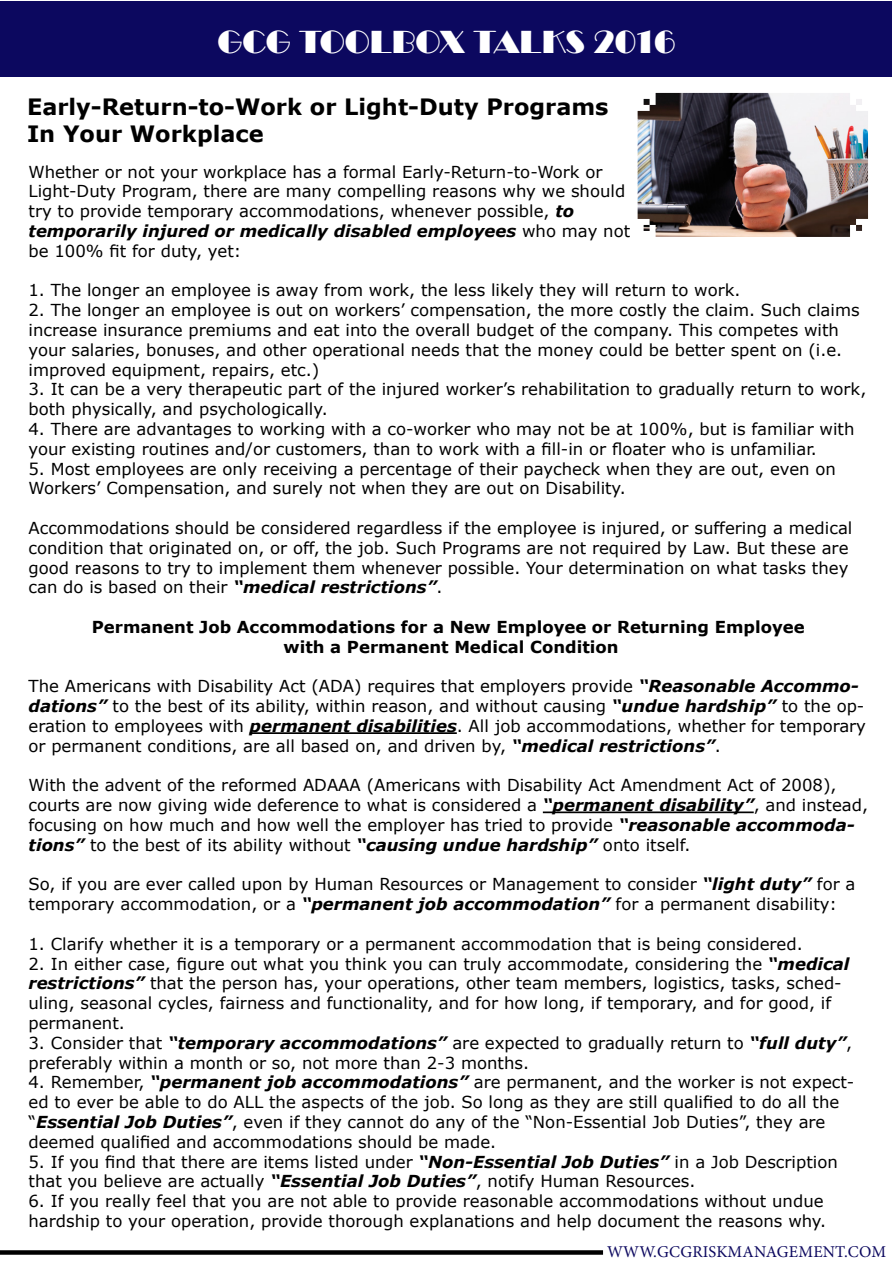
<style>
.page{position:relative;width:893px;height:1263px;background:#fff}
.page>*{position:absolute;margin:0;border:0;box-sizing:border-box;transform-origin:0 0}
.t1{font:33px "Broadway";color:#fff}
.t2{font:700 22.5px/27px "Verdana";color:#000}
.t3{font:16.5px/19.8px "Verdana";color:#000}
.t4{font:700 16.5px "Verdana";color:#000}
.t5{font:16.5px "Minion Pro";letter-spacing:.01em;color:#0c085f}
.s1{font-weight:700;font-style:italic}
</style>
<div class="page">
<div style="left:1px;top:1px;width:891px;height:75px;background:#0c085f"></div>
<hr style="left:250px;top:732px;width:207px;height:2px;background:#000">
<hr style="left:543px;top:811px;width:211px;height:2px;background:#000">
<div style="left:0;top:1250px;width:603px;height:5px;background:#000"></div>
<img style="left:638px;top:93px;width:230px;height:144px">
<p class="t1" style="left:218px;top:23px;width:459px">GCG TOOLBOX TALKS 2016</p>
<p class="t2" style="left:27px;top:92px;width:583px">Early-Return-to-Work or Light-Duty Programs<br>In Your Workplace</p>
<p class="t3" style="left:28px;top:161px;width:603px">Whether or not your workplace has a formal Early-Return-to-Work or Light-Duty Program, there are many compelling reasons why we should try to provide temporary accommodations, whenever possible, <span class="s1">to temporarily injured or medically disabled employees</span> who may not be 100% fit for duty, yet:</p>
<p class="t3" style="left:28px;top:280px;width:714px">1. The longer an employee is away from work, the less likely they will return to work.</p>
<p class="t3" style="left:28px;top:300px;width:833px">2. The longer an employee is out on workers’ compensation, the more costly the claim. Such claims increase insurance premiums and eat into the overall budget of the company. This competes with your salaries, bonuses, and other operational needs that the money could be better spent on (i.e. improved equipment, repairs, etc.)</p>
<p class="t3" style="left:28px;top:379px;width:839px">3. It can be a very therapeutic part of the injured worker’s rehabilitation to gradually return to work, both physically, and psychologically.</p>
<p class="t3" style="left:28px;top:419px;width:828px">4. There are advantages to working with a co-worker who may not be at 100%, but is familiar with your existing routines and/or customers, than to work with a fill-in or floater who is unfamiliar.</p>
<p class="t3" style="left:28px;top:458px;width:809px">5. Most employees are only receiving a percentage of their paycheck when they are out, even on<br>Workers’ Compensation, and surely not when they are out on Disability.</p>
<p class="t3" style="left:28px;top:518px;width:825px">Accommodations should be considered regardless if the employee is injured, or suffering a medical condition that originated on, or off, the job. Such Programs are not required by Law. But these are good reasons to try to implement them whenever possible. Your determination on what tasks they can do is based on their <span class="s1">“medical restrictions”</span>.</p>
<p class="t4" style="left:92px;top:615px;width:714px">Permanent Job Accommodations for a New Employee or Returning Employee</p>
<p class="t4" style="left:284px;top:635px;width:336px">with a Permanent Medical Condition</p>
<p class="t3" style="left:28px;top:676px;width:839px">The Americans with Disability Act (ADA) requires that employers provide <span class="s1">“Reasonable Accommo&shy;dations”</span> to the best of its ability, within reason, and without causing <span class="s1">“undue hardship”</span> to the op&shy;eration to employees with <span class="s1">permanent disabilities</span>. All job accommodations, whether for temporary or permanent conditions, are all based on, and driven by, <span class="s1">“medical restrictions”</span>.</p>
<p class="t3" style="left:28px;top:775px;width:841px">With the advent of the reformed ADAAA (Americans with Disability Act Amendment Act of 2008), courts are now giving wide deference to what is considered a <span class="s1">“permanent disability”</span>, and instead, focusing on how much and how well the employer has tried to provide <span class="s1">“reasonable accommoda&shy;tions”</span> to the best of its ability without <span class="s1">“causing undue hardship”</span> onto itself.</p>
<p class="t3" style="left:28px;top:874px;width:828px">So, if you are ever called upon by Human Resources or Management to consider <span class="s1">“light duty”</span> for a temporary accommodation, or a <span class="s1">“permanent job accommodation”</span> for a permanent disability:</p>
<p class="t3" style="left:28px;top:934px;width:776px">1. Clarify whether it is a temporary or a permanent accommodation that is being considered.</p>
<p class="t3" style="left:28px;top:953px;width:823px">2. In either case, figure out what you think you can truly accommodate, considering the <span class="s1">“medical restrictions”</span> that the person has, your operations, other team members, logistics, tasks, sched&shy;uling, seasonal cycles, fairness and functionality, and for how long, if temporary, and for good, if permanent.</p>
<p class="t3" style="left:28px;top:1033px;width:825px">3. Consider that <span class="s1">“temporary accommodations”</span> are expected to gradually return to <span class="s1">“full duty”</span>, preferably within a month or so, not more than 2-3 months.</p>
<p class="t3" style="left:28px;top:1072px;width:827px">4. Remember, <span class="s1">“permanent job accommodations”</span> are permanent, and the worker is not expect&shy;ed to ever be able to do ALL the aspects of the job. So long as they are still qualified to do all the “<span class="s1">Essential Job Duties”</span>, even if they cannot do any of the “Non-Essential Job Duties”, they are deemed qualified and accommodations should be made.</p>
<p class="t3" style="left:28px;top:1151px;width:811px">5. If you find that there are items listed under <span class="s1">“Non-Essential Job Duties”</span> in a Job Description that you believe are actually <span class="s1">“Essential Job Duties”</span>, notify Human Resources.</p>
<p class="t3" style="left:28px;top:1191px;width:799px">6. If you really feel that you are not able to provide reasonable accommodations without undue hardship to your operation, provide thorough explanations and help document the reasons why.</p>
<p class="t5" style="left:607px;top:1241px;width:281px">WWW.GCGRISKMANAGEMENT.COM</p>
</div>
